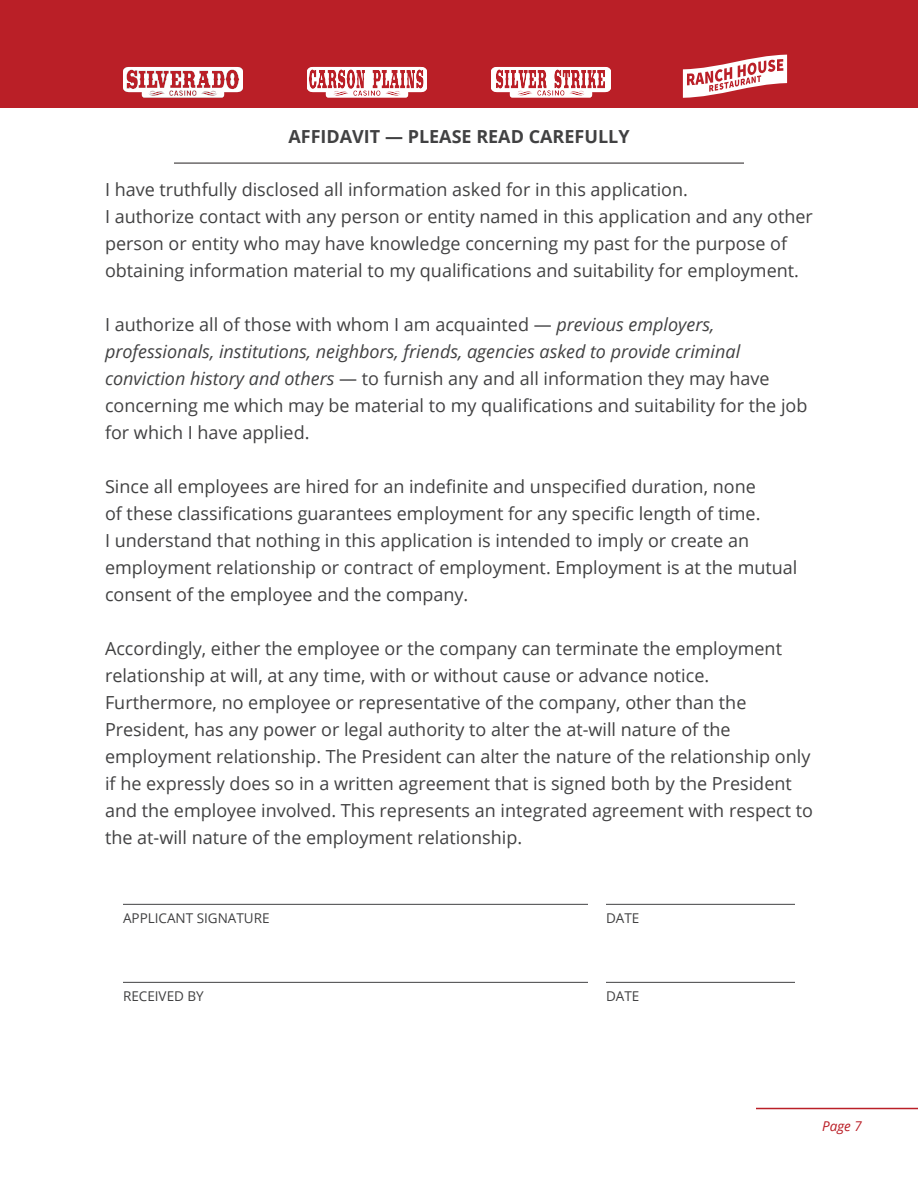
<style>
.page{position:relative;width:918px;height:1188px;background:#fff}
.page>*{position:absolute;margin:0;border:0;box-sizing:border-box;transform-origin:0 0}
.t1{font:18px/27px "Open Sans";color:#414142}
.t2{font:700 18px "Open Sans";color:#414142}
.t3{font:13.5px "Open Sans";color:#414142}
.t4{font:italic 13.5px "Open Sans";color:#ba1f27}
.s1{font-style:italic}
</style>
<div class="page">
<div style="left:0;top:0;width:918px;height:108px;background:#ba1f27"></div>
<hr style="left:756px;top:1108px;width:162px;height:1px;background:#ba1f27">
<svg style="left:123px;top:67px;width:120px;height:30px"></svg>
<svg style="left:307px;top:67px;width:120px;height:30px"></svg>
<svg style="left:491px;top:67px;width:120px;height:30px"></svg>
<svg style="left:683px;top:55px;width:104px;height:43px"></svg>
<hr style="left:174px;top:163px;width:570px;height:1px;background:#231f20">
<hr style="left:123px;top:904px;width:465px;height:1px;background:#414142">
<hr style="left:606px;top:904px;width:189px;height:1px;background:#414142">
<hr style="left:123px;top:982px;width:465px;height:1px;background:#414142">
<hr style="left:606px;top:982px;width:189px;height:1px;background:#414142">
<p class="t2" style="left:288px;top:124px;width:343px">AFFIDAVIT — PLEASE READ CAREFULLY</p>
<p class="t1" style="left:105px;top:175px;width:585px">I have truthfully disclosed all information asked for in this application.</p>
<p class="t1" style="left:105px;top:202px;width:710px">I authorize contact with any person or entity named in this application and any other person or entity who may have knowledge concerning my past for the purpose of obtaining information material to my qualifications and suitability for employment.</p>
<p class="t1" style="left:105px;top:310px;width:704px">I authorize all of those with whom I am acquainted — <span class="s1">previous employers, professionals, institutions, neighbors, friends, agencies asked to provide criminal conviction history and others</span> — to furnish any and all information they may have concerning me which may be material to my qualifications and suitability for the job for which I have applied.</p>
<p class="t1" style="left:105px;top:472px;width:694px">Since all employees are hired for an indefinite and unspecified duration, none<br>of these classifications guarantees employment for any specific length of time.<br>I understand that nothing in this application is intended to imply or create an employment relationship or contract of employment. Employment is at the mutual consent of the employee and the company.</p>
<p class="t1" style="left:105px;top:634px;width:710px">Accordingly, either the employee or the company can terminate the employment relationship at will, at any time, with or without cause or advance notice.<br>Furthermore, no employee or representative of the company, other than the President, has any power or legal authority to alter the at-will nature of the employment relationship. The President can alter the nature of the relationship only if he expressly does so in a written agreement that is signed both by the President and the employee involved. This represents an integrated agreement with respect to the at-will nature of the employment relationship.</p>
<p class="t3" style="left:123px;top:909px;width:148px">APPLICANT SIGNATURE</p>
<p class="t3" style="left:606px;top:909px;width:35px">DATE</p>
<p class="t3" style="left:123px;top:987px;width:82px">RECEIVED BY</p>
<p class="t3" style="left:606px;top:987px;width:35px">DATE</p>
<p class="t4" style="left:822px;top:1117px;width:41px">Page 7</p>
</div>
